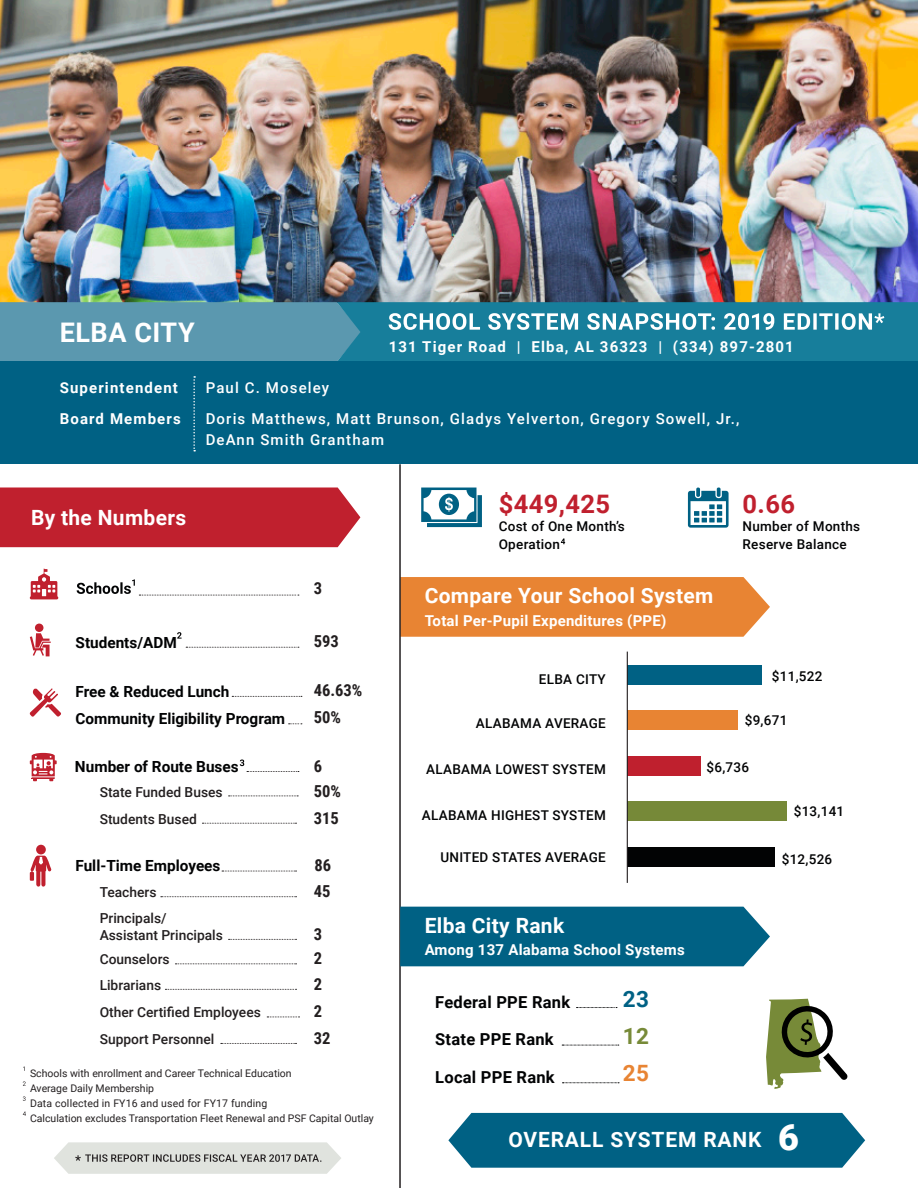
<style>
.page{position:relative;width:918px;height:1188px;background:#fff}
.page>*{position:absolute;margin:0;border:0;box-sizing:border-box;transform-origin:0 0}
.t1{font:1633.65px "Chartwell Bars Vertical";color:#bf202e;scale:.15 1}
.t2{font:700 27px "Roboto";letter-spacing:.02em;color:#fff}
.t3{font:700 25.5px "Roboto";letter-spacing:.015em;color:#c0202e}
.t4{font:700 22.5px "Roboto";color:#006184}
.t5{font:700 22.5px "Roboto";color:#e88433}
.t6{font:700 22.5px "Roboto";color:#778a38}
.t7{font:700 21px "Roboto";letter-spacing:.015em;color:#fff}
.t8{font:700 21px "Roboto";letter-spacing:.04em;color:#fff}
.t9{font:700 16.5px "Roboto";letter-spacing:.015em;color:#020304}
.t10{font:700 16.5px/25px "Roboto Condensed";color:#231f20}
.t11{font:700 15.3px/27.2px "Roboto";color:#020304}
.t12{font:500 15px/21px "Roboto";letter-spacing:.075em;color:#fff}
.t13{font:700 15px/30.9px "Roboto";letter-spacing:.065em;color:#fff}
.t14{font:700 15px "Roboto";letter-spacing:.015em;color:#fff}
.t15{font:500 13.8px/24.9px "Roboto";color:#231f20}
.t16{font:500 13.5px/18px "Roboto";letter-spacing:.02em;color:#020304}
.t17{font:10.5px/15px "Roboto";color:#231f20}
.s1{color:#006184}
.s2{color:#e88433}
.s3{color:#768938}
.s4{color:#020304}
.s5{font-weight:900;font-size:36px}
</style>
<div class="page">
<img style="left:0;top:0;width:918px;height:302px">
<div style="left:0;top:487px;width:360px;height:60px;background:#c0202e"></div>
<div style="left:401px;top:577px;width:369px;height:60px;background:#e88433"></div>
<div style="left:0;top:361px;width:918px;height:103px;background:#006184"></div>
<svg style="left:193px;top:376px;width:2px;height:75px"></svg>
<svg style="left:688px;top:488px;width:41px;height:40px"></svg>
<svg style="left:577px;top:1007px;width:40px;height:1px"></svg>
<svg style="left:562px;top:1082px;width:57px;height:1px"></svg>
<svg style="left:562px;top:1045px;width:57px;height:1px"></svg>
<svg style="left:421px;top:488px;width:61px;height:39px"></svg>
<hr style="left:399px;top:464px;width:2px;height:724px;background:#231f20">
<svg style="left:766px;top:999px;width:82px;height:90px"></svg>
<svg style="left:77px;top:579px;width:222px;height:17px"></svg>
<svg style="left:186px;top:647px;width:113px;height:1px"></svg>
<svg style="left:232px;top:696px;width:70px;height:1px"></svg>
<svg style="left:289px;top:723px;width:13px;height:1px"></svg>
<svg style="left:229px;top:796px;width:69px;height:1px"></svg>
<svg style="left:202px;top:823px;width:95px;height:1px"></svg>
<svg style="left:222px;top:871px;width:75px;height:1px"></svg>
<svg style="left:161px;top:896px;width:136px;height:1px"></svg>
<svg style="left:229px;top:939px;width:68px;height:1px"></svg>
<svg style="left:175px;top:963px;width:122px;height:1px"></svg>
<svg style="left:165px;top:989px;width:132px;height:1px"></svg>
<svg style="left:267px;top:1017px;width:33px;height:1px"></svg>
<svg style="left:221px;top:1043px;width:76px;height:1px"></svg>
<svg style="left:30px;top:569px;width:28px;height:30px"></svg>
<div style="left:35px;top:624px;width:8px;height:8px;background:#c0202e;border-radius:50%"></div>
<svg style="left:30px;top:633px;width:21px;height:23px"></svg>
<svg style="left:30px;top:688px;width:31px;height:29px"></svg>
<svg style="left:30px;top:753px;width:27px;height:28px"></svg>
<div style="left:36px;top:845px;width:10px;height:9px;background:#c0202e;border-radius:50%"></div>
<svg style="left:30px;top:856px;width:22px;height:31px"></svg>
<svg style="left:0;top:302px;width:918px;height:59px;background:#3f90a8"></svg>
<svg style="left:177px;top:632px;width:5px;height:7px"></svg>
<div style="left:400px;top:907px;width:370px;height:59px;background:#006184"></div>
<svg style="left:561px;top:538px;width:4px;height:6px"></svg>
<svg style="left:54px;top:1142px;width:287px;height:32px;background:#d4d6d2"></svg>
<svg style="left:23px;top:1096px;width:3px;height:5px"></svg>
<svg style="left:23px;top:1081px;width:3px;height:5px"></svg>
<svg style="left:240px;top:760px;width:59px;height:12px"></svg>
<svg style="left:448px;top:1113px;width:417px;height:55px;background:#0f6a8b"></svg>
<hr style="left:627px;top:652px;width:1px;height:231px;background:#231f20">
<h2 class="t2" style="left:60px;top:314px;width:136px">ELBA CITY</h2>
<h3 class="t13" style="left:60px;top:372px;width:123px">Superintendent<br>Board Members</h3>
<h3 class="t12" style="left:206px;top:377px;width:125px">Paul C. Moseley</h3>
<h3 class="t13" style="left:389px;top:330px;width:407px">131 Tiger Road | Elba, AL 36323 | (334) 897-2801</h3>
<h3 class="t12" style="left:206px;top:408px;width:535px">Doris Matthews, Matt Brunson, Gladys Yelverton, Gregory Sowell, Jr.,<br>DeAnn Smith Grantham</h3>
<h3 class="t7" style="left:31px;top:503px;width:157px">By the Numbers</h3>
<h3 class="t10" style="left:314px;top:575px;width:10px">3</h3>
<h3 class="t3" style="left:499px;top:486px;width:113px">$449,425</h3>
<p class="t16" style="left:499px;top:517px;width:128px">Cost of One Month’s<br>Operation</p>
<h3 class="t7" style="left:425px;top:581px;width:290px">Compare Your School System</h3>
<h3 class="t14" style="left:425px;top:610px;width:243px">Total Per-Pupil Expenditures (PPE)</h3>
<h3 class="t3" style="left:743px;top:486px;width:54px">0.66</h3>
<p class="t16" style="left:743px;top:517px;width:119px">Number of Months<br>Reserve Balance</p>
<h3 class="t11" style="left:76px;top:628px;width:103px">Students/ADM</h3>
<h3 class="t11" style="left:76px;top:677px;width:211px">Free &amp; Reduced Lunch<br>Community Eligibility Program</h3>
<h3 class="t11" style="left:75px;top:752px;width:165px">Number of Route Buses</h3>
<h3 class="t15" style="left:100px;top:778px;width:124px;line-height:27.3px">State Funded Buses<br>Students Bused</h3>
<h3 class="t11" style="left:75px;top:852px;width:146px">Full-Time Employees</h3>
<h3 class="t15" style="left:100px;top:879px;width:68px;line-height:25.8px">Teachers<br>Principals/</h3>
<h3 class="t15" style="left:100px;top:922px;width:125px">Assistant Principals<br>Counselors<br>Librarians</h3>
<h3 class="t15" style="left:100px;top:999px;width:163px;line-height:26.5px">Other Certified Employees<br>Support Personnel</h3>
<h3 class="t10" style="left:314px;top:628px;width:27px">593</h3>
<h3 class="t10" style="left:314px;top:676px;width:50px;line-height:27.2px">46.63%<br>50%</h3>
<h3 class="t10" style="left:314px;top:753px;width:29px">6<br>50%</h3>
<h3 class="t10" style="left:314px;top:805px;width:27px">315</h3>
<h3 class="t10" style="left:314px;top:852px;width:19px;line-height:25.7px">86<br>45</h3>
<h3 class="t10" style="left:314px;top:921px;width:10px;text-align:justify">3<br>2<br>2</h3>
<h3 class="t10" style="left:314px;top:997px;width:18px;line-height:26.8px">2<br>32</h3>
<p class="t17" style="left:30px;top:1066px;width:345px">Schools with enrollment and Career Technical Education<br>Average Daily Membership<br>Data collected in FY16 and used for FY17 funding<br>Calculation excludes Transportation Fleet Renewal and PSF Capital Outlay</p>
<p class="t16" style="left:539px;top:669px;width:68px">ELBA CITY</p>
<p class="t16" style="left:476px;top:713px;width:131px">ALABAMA AVERAGE</p>
<p class="t16" style="left:426px;top:759px;width:181px">ALABAMA LOWEST SYSTEM</p>
<p class="t16" style="left:422px;top:805px;width:186px">ALABAMA HIGHEST SYSTEM</p>
<p class="t16" style="left:440px;top:848px;width:167px">UNITED STATES AVERAGE</p>
<h3 class="t7" style="left:425px;top:911px;width:141px">Elba City Rank</h3>
<h1 class="t1" style="left:2192px;top:652px;width:1518px;rotate:90deg"><span class="s1">1</span><span class="s2">9</span>+6<span class="s3">3+</span><span class="s4">12</span></h1>
<p class="t16" style="left:772px;top:666px;width:52px">$11,522</p>
<p class="t16" style="left:745px;top:710px;width:44px">$9,671</p>
<p class="t16" style="left:706px;top:758px;width:44px">$6,736</p>
<p class="t16" style="left:794px;top:802px;width:52px">$13,141</p>
<p class="t16" style="left:782px;top:849px;width:52px">$12,526</p>
<h3 class="t14" style="left:425px;top:939px;width:262px">Among 137 Alabama School Systems</h3>
<h3 class="t9" style="left:435px;top:990px;width:136px">Federal PPE Rank</h3>
<h3 class="t9" style="left:435px;top:1028px;width:120px">State PPE Rank</h3>
<h3 class="t9" style="left:435px;top:1066px;width:121px">Local PPE Rank</h3>
<h3 class="t4" style="left:623px;top:983px;width:28px">23</h3>
<h3 class="t6" style="left:623px;top:1020px;width:28px">12</h3>
<h3 class="t5" style="left:623px;top:1057px;width:28px">25</h3>
<h3 class="t8" style="left:508px;top:1125px;width:292px">OVERALL SYSTEM RANK <span class="s5">6</span></h3>
</div>
